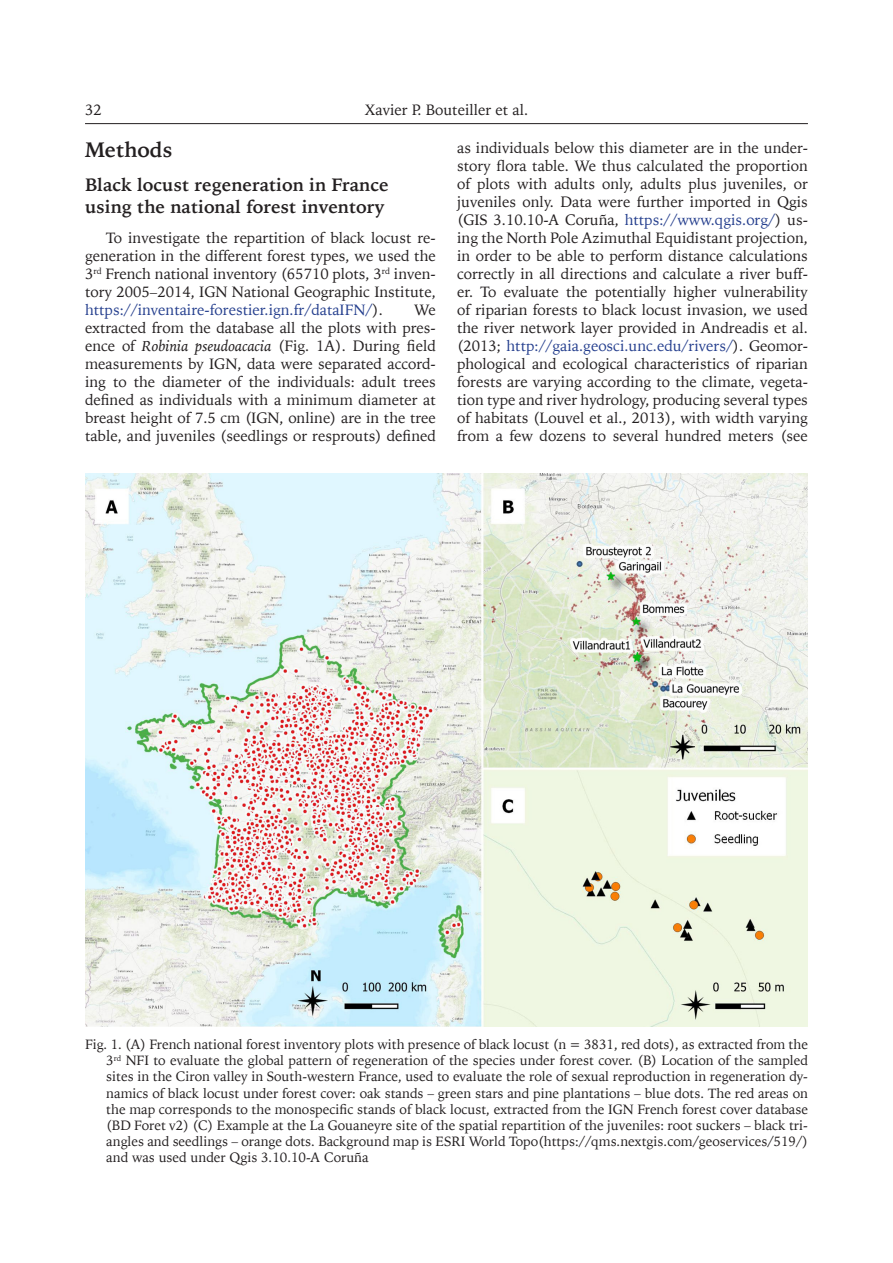
<style>
.page{position:relative;width:893px;height:1263px;background:#fff}
.page>*{position:absolute;margin:0;border:0;box-sizing:border-box;transform-origin:0 0}
.Podtytuł_1{font:700 21px "Iowan Old St EU";color:#231f20}
.Podtytuł_2_po_1{font:700 18px/21.6px "Iowan Old St EU";color:#231f20}
.t1{font:15px/18px "Iowan Old St EU";color:#231f20;text-align:justify}
.Podpis_ryciny_i_tabe{font:13.5px/16.2px "Iowan Old St EU";color:#231f20;text-align:justify}
.s1{color:#253f8e}
.s2{font-style:italic}
</style>
<div class="page">
<hr style="left:85px;top:123px;width:723px;height:1px;background:#231f20">
<img style="left:85px;top:473px;width:723px;height:553px">
<p class="t1" style="left:85px;top:101px;width:18px">32</p>
<p class="t1" style="left:365px;top:101px;width:165px">Xavier P. Bouteiller et al.</p>
<p class="Podtytuł_1" style="left:85px;top:136px;width:89px">Methods</p>
<p class="Podtytuł_2_po_1" style="left:85px;top:175px;width:305px">Black locust regeneration in France using the national forest inventory</p>
<p class="t1" style="left:85px;top:229px;width:352px;text-indent:21px">To investigate the repartition of black locust re&shy;generation in the different forest types, we used the 3<sup>rd</sup> French national inventory (65710 plots, 3<sup>rd</sup> inven&shy;tory 2005–2014, IGN National Geographic Institute, <span class="s1">https://inventaire-forestier.ign.fr/dataIFN/</span>).</p>
<p class="t1" style="left:457px;top:139px;width:352px">as individuals below this diameter are in the under&shy;story flora table. We thus calculated the proportion of plots with adults only, adults plus juveniles, or juveniles only. Data were further imported in Qgis (GIS 3.10.10-A Coruña, <span class="s1">https://www.qgis.org/</span>) us&shy;ing the North Pole Azimuthal Equidistant projection, in order to be able to perform distance calculations correctly in all directions and calculate a river buff&shy;er. To evaluate the potentially higher vulnerability of riparian forests to black locust invasion, we used the river network layer provided in Andreadis et al. (2013; <span class="s1">http://gaia.geosci.unc.edu/rivers/</span>). Geomor&shy;phological and ecological characteristics of riparian forests are varying according to the climate, vegeta&shy;tion type and river hydrology, producing several types of habitats (Louvel et al., 2013), with width varying from a few dozens to several hundred meters (see</p>
<p class="t1" style="left:85px;top:301px;width:352px;text-indent:329px">We extracted from the database all the plots with pres&shy;ence of <span class="s2">Robinia pseudoacacia</span> (Fig. 1A). During field measurements by IGN, data were separated accord&shy;ing to the diameter of the individuals: adult trees defined as individuals with a minimum diameter at breast height of 7.5 cm (IGN, online) are in the tree table, and juveniles (seedlings or resprouts) defined</p>
<p class="Podpis_ryciny_i_tabe" style="left:106px;top:1036px;width:703px;text-indent:-21px">Fig. 1. (A) French national forest inventory plots with presence of black locust (n = 3831, red dots), as extracted from the 3<sup>rd</sup> NFI to evaluate the global pattern of regeneration of the species under forest cover. (B) Location of the sampled sites in the Ciron valley in South-western France, used to evaluate the role of sexual reproduction in regeneration dy&shy;namics of black locust under forest cover: oak stands – green stars and pine plantations – blue dots. The red areas on the map corresponds to the monospecific stands of black locust, extracted from the IGN French forest cover database (BD Foret v2) (C) Example at the La Gouaneyre site of the spatial repartition of the juveniles: root suckers – black tri&shy;angles and seedlings – orange dots. Background map is ESRI World Topo(https://qms.nextgis.com/geoservices/519/) and was used under Qgis 3.10.10-A Coruña</p>
</div>
